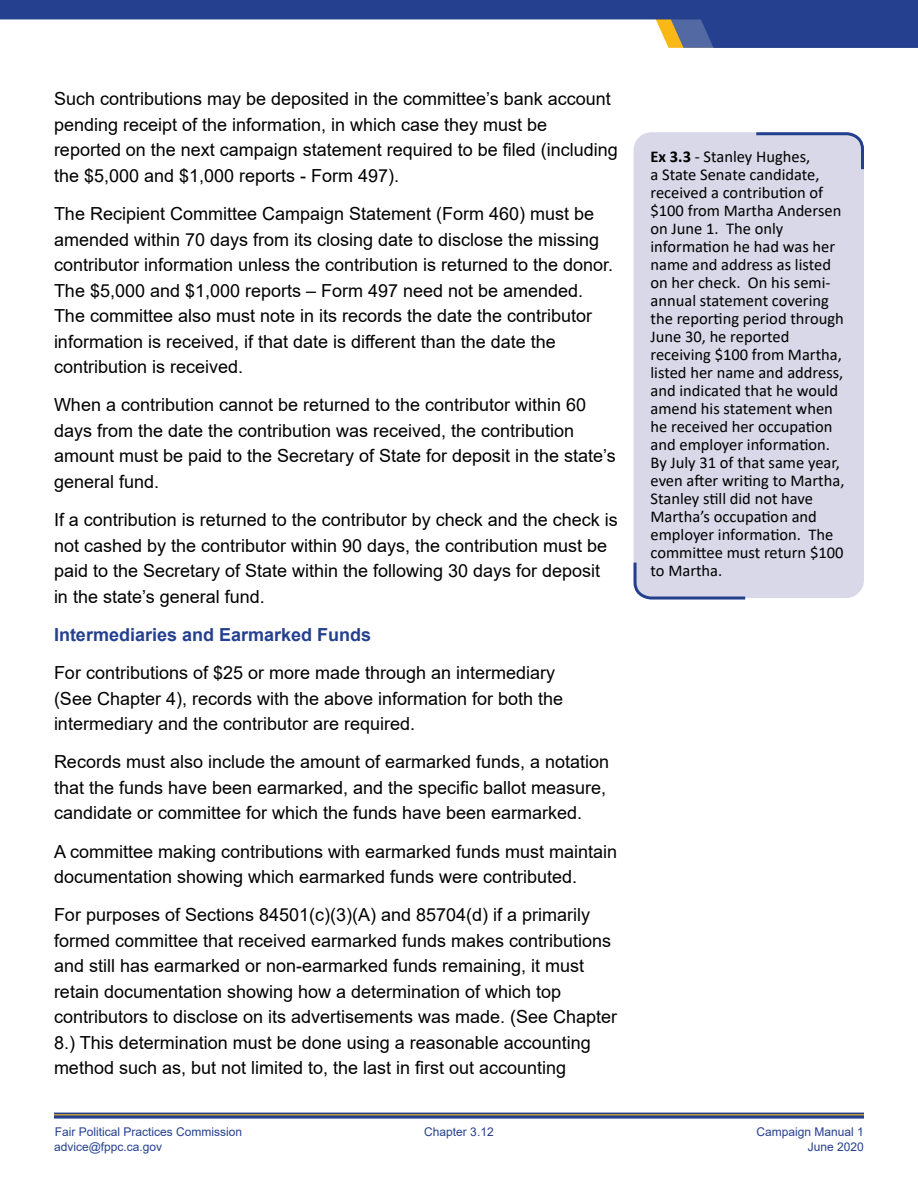
<style>
.page{position:relative;width:918px;height:1188px;background:#fff}
.page>*{position:absolute;margin:0;border:0;box-sizing:border-box;transform-origin:0 0}
.Main_Paragraph{font:18px/25.5px "Arial";color:#000}
.t1{font:700 18px "Arial";color:#25408f}
.Example___Quick_Tip{font:16.5px/18px "Calibri";color:#000}
.t2{font:12px/15px "Arial";color:#25408f}
.s1{font-weight:700}
</style>
<div class="page">
<svg style="left:54px;top:1113px;width:810px;height:6px;background:#47598f"></svg>
<hr style="left:54px;top:1114px;width:810px;height:1px;background:#fab816">
<svg style="left:0;top:0;width:918px;height:48px;fill:#25408f"></svg>
<div style="left:634px;top:132px;width:230px;height:466px;background:#d8d8e9;border-radius:18px"></div>
<svg style="left:633px;top:560px;width:113px;height:40px"></svg>
<svg style="left:756px;top:132px;width:108px;height:38px"></svg>
<p class="Main_Paragraph" style="left:54px;top:86px;width:565px">Such contributions may be deposited in the committee’s bank account pending receipt of the information, in which case they must be reported on the next campaign statement required to be filed (including the $5,000 and $1,000 reports - Form 497).</p>
<p class="Main_Paragraph" style="left:54px;top:201px;width:561px">The Recipient Committee Campaign Statement (Form 460) must be amended within 70 days from its closing date to disclose the missing contributor information unless the contribution is returned to the donor.<br>The $5,000 and $1,000 reports – Form 497 need not be amended.<br>The committee also must note in its records the date the contributor information is received, if that date is different than the date the contribution is received.</p>
<p class="Main_Paragraph" style="left:54px;top:392px;width:563px">When a contribution cannot be returned to the contributor within 60 days from the date the contribution was received, the contribution amount must be paid to the Secretary of State for deposit in the state’s general fund.</p>
<p class="Main_Paragraph" style="left:54px;top:507px;width:565px">If a contribution is returned to the contributor by check and the check is not cashed by the contributor within 90 days, the contribution must be paid to the Secretary of State within the following 30 days for deposit in the state’s general fund.</p>
<h3 class="t1" style="left:54px;top:622px;width:319px">Intermediaries and Earmarked Funds</h3>
<p class="Main_Paragraph" style="left:54px;top:660px;width:511px">For contributions of $25 or more made through an intermediary (See Chapter 4), records with the above information for both the intermediary and the contributor are required.</p>
<p class="Main_Paragraph" style="left:54px;top:749px;width:557px">Records must also include the amount of earmarked funds, a notation that the funds have been earmarked, and the specific ballot measure, candidate or committee for which the funds have been earmarked.</p>
<p class="Main_Paragraph" style="left:54px;top:838px;width:565px">A committee making contributions with earmarked funds must maintain documentation showing which earmarked funds were contributed.</p>
<p class="Main_Paragraph" style="left:54px;top:902px;width:565px">For purposes of Sections 84501(c)(3)(A) and 85704(d) if a primarily formed committee that received earmarked funds makes contributions and still has earmarked or non-earmarked funds remaining, it must retain documentation showing how a determination of which top contributors to disclose on its advertisements was made. (See Chapter 8.) This determination must be done using a reasonable accounting method such as, but not limited to, the last in first out accounting</p>
<p class="Example___Quick_Tip" style="left:651px;top:147px;width:195px"><span class="s1">Ex 3.3</span> - Stanley Hughes,<br>a State Senate candidate, received a contribution of $100 from Martha Andersen on June 1. The only information he had was her name and address as listed on her check. On his semi&shy;annual statement covering the reporting period through<br>June 30, he reported receiving $100 from Martha, listed her name and address, and indicated that he would amend his statement when he received her occupation and employer information.<br>By July 31 of that same year, even after writing to Martha,<br>Stanley still did not have<br>Martha’s occupation and employer information. The committee must return $100 to Martha.</p>
<p class="t2" style="left:54px;top:1124px;width:190px">Fair Political Practices Commission advice@fppc.ca.gov</p>
<p class="t2" style="left:424px;top:1124px;width:71px">Chapter 3.12</p>
<p class="t2" style="left:757px;top:1124px;width:109px;text-align:right">Campaign Manual 1<br>June 2020</p>
</div>
